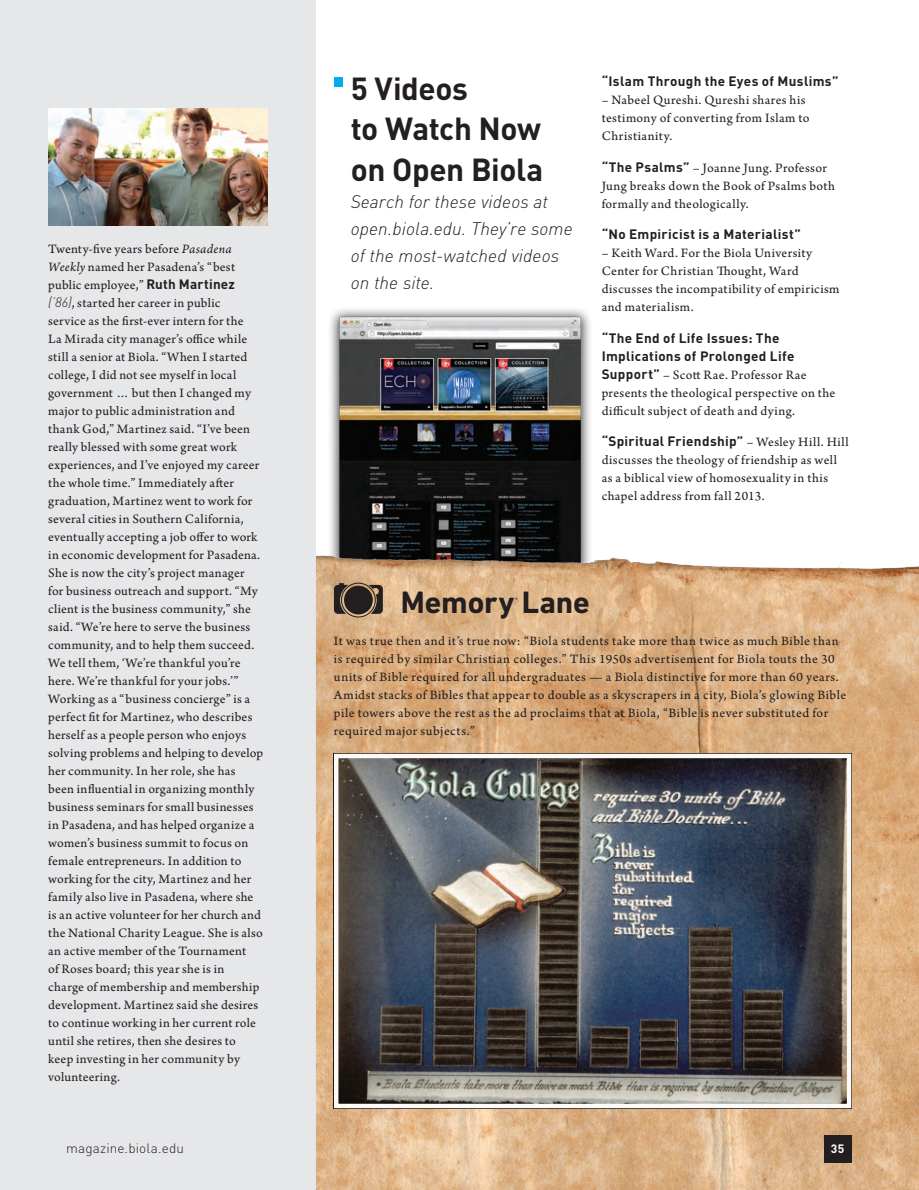
<style>
.page{position:relative;width:919px;height:1190px;background:#fff}
.page>*{position:absolute;margin:0;border:0;box-sizing:border-box;transform-origin:0 0}
.t1{font:700 31.5px/40.5px "DIN";letter-spacing:-.015em;color:#231f20}
.t2{font:700 31.5px "DIN Next LT Pro";letter-spacing:-.005em;color:#231f20}
.t3{font:italic 300 18px/27px "DIN";letter-spacing:.005em;color:#231f20}
.t4{font:13.5px/18px "Arno Pro Sm Text";letter-spacing:.025em;color:#231f20}
.t5{font:700 13.5px/18px "DIN";letter-spacing:.025em;color:#231f20}
.t6{font:300 13.5px "DIN";letter-spacing:.01em;color:#231f20}
.t7{font:700 12px "DIN";color:#fff}
.s1{font-family:"Arno Pro Italic Sm Text"}
.s2{font-family:"DIN";font-weight:700}
.s3{font-family:"DIN";font-weight:300;font-style:italic}
.s4{font-family:"Arno Pro Sm Text";font-weight:400}
</style>
<div class="page">
<img style="left:330px;top:309px;width:260px;height:227px">
<img style="left:316px;top:536px;width:602px;height:653px">
<div style="left:0;top:0;width:316px;height:1189px;background:#e6e7e9"></div>
<div style="left:823px;top:1135px;width:27px;height:27px;background:#231f20"></div>
<img style="left:48px;top:109px;width:219px;height:117px">
<svg style="left:334px;top:582px;width:48px;height:35px;background:#594a3e"></svg>
<img style="left:339px;top:758px;width:506px;height:345px">
<div style="left:334px;top:753px;width:516px;height:355px;border:4px solid #fff"></div>
<div style="left:334px;top:77px;width:8px;height:9px;background:#00aeef"></div>
<p class="t4" style="left:48px;top:240px;width:216px">Twenty-five years before <span class="s1">Pasadena Weekly</span> named her Pasadena’s “best public employee,” <span class="s2">Ruth Martinez </span><span class="s3">(’86)</span>, started her career in public<br>service as the first-ever intern for the<br>La Mirada city manager’s office while still a senior at Biola. “When I started college, I did not see myself in local government … but then I changed my major to public administration and thank God,” Martinez said. “I’ve been really blessed with some great work experiences, and I’ve enjoyed my career the whole time.” Immediately after graduation, Martinez went to work for several cities in Southern California, eventually accepting a job offer to work in economic development for Pasadena.<br>She is now the city’s project manager<br>for business outreach and support. “My client is the business community,” she said. “We’re here to serve the business community, and to help them succeed.<br>We tell them, ‘We’re thankful you’re here. We’re thankful for your jobs.’” Working as a “business concierge” is a perfect fit for Martinez, who describes herself as a people person who enjoys solving problems and helping to develop her community. In her role, she has been influential in organizing monthly business seminars for small businesses in Pasadena, and has helped organize a women’s business summit to focus on female entrepreneurs. In addition to working for the city, Martinez and her family also live in Pasadena, where she is an active volunteer for her church and the National Charity League. She is also an active member of the Tournament<br>of Roses board; this year she is in charge of membership and membership development. Martinez said she desires to continue working in her current role until she retires, then she desires to keep investing in her community by volunteering.</p>
<h1 class="t1" style="left:350px;top:67px;width:194px">5 Videos<br>to Watch Now on Open Biola</h1>
<h2 class="t3" style="left:350px;top:188px;width:223px">Search for these videos at open.biola.edu. They’re some of the most-watched videos on the site.</h2>
<p class="t5" style="left:601px;top:72px;width:238px">“Islam Through the Eyes of Muslims”</p>
<p class="t4" style="left:601px;top:92px;width:209px">– Nabeel Qureshi. Qureshi shares his testimony of converting from Islam to<br>Christianity.</p>
<p class="t4" style="left:601px;top:159px;width:235px"><span class="s2">“The Psalms”</span> – Joanne Jung. Professor<br>Jung breaks down the Book of Psalms both formally and theologically.</p>
<p class="t5" style="left:601px;top:225px;width:200px">“No Empiricist is a Materialist”</p>
<p class="t4" style="left:601px;top:245px;width:239px">– Keith Ward. For the Biola University Center for Christian Thought, Ward discusses the incompatibility of empiricism and materialism.</p>
<p class="t5" style="left:601px;top:328px;width:194px">“The End of Life Issues: The<br>Implications of Prolonged Life</p>
<p class="t4" style="left:601px;top:366px;width:235px"><span class="s2">Support”</span> – Scott Rae. Professor Rae presents the theological perspective on the difficult subject of death and dying.</p>
<p class="t5" style="left:601px;top:432px;width:248px">“Spiritual Friendship” <span class="s4">– Wesley Hill. Hill</span></p>
<p class="t4" style="left:601px;top:452px;width:237px">discusses the theology of friendship as well as a biblical view of homosexuality in this chapel address from fall 2013.</p>
<h1 class="t2" style="left:400px;top:584px;width:190px">Memory Lane</h1>
<p class="t4" style="left:334px;top:632px;width:513px">It was true then and it’s true now: “Biola students take more than twice as much Bible than is required by similar Christian colleges.” This 1950s advertisement for Biola touts the 30 units of Bible required for all undergraduates — a Biola distinctive for more than 60 years.<br>Amidst stacks of Bibles that appear to double as a skyscrapers in a city, Biola’s glowing Bible pile towers above the rest as the ad proclaims that at Biola, “Bible is never substituted for required major subjects.”</p>
<p class="t6" style="left:66px;top:1140px;width:119px">magazine.biola.edu</p>
<p class="t7" style="left:830px;top:1141px;width:15px">35</p>
</div>
